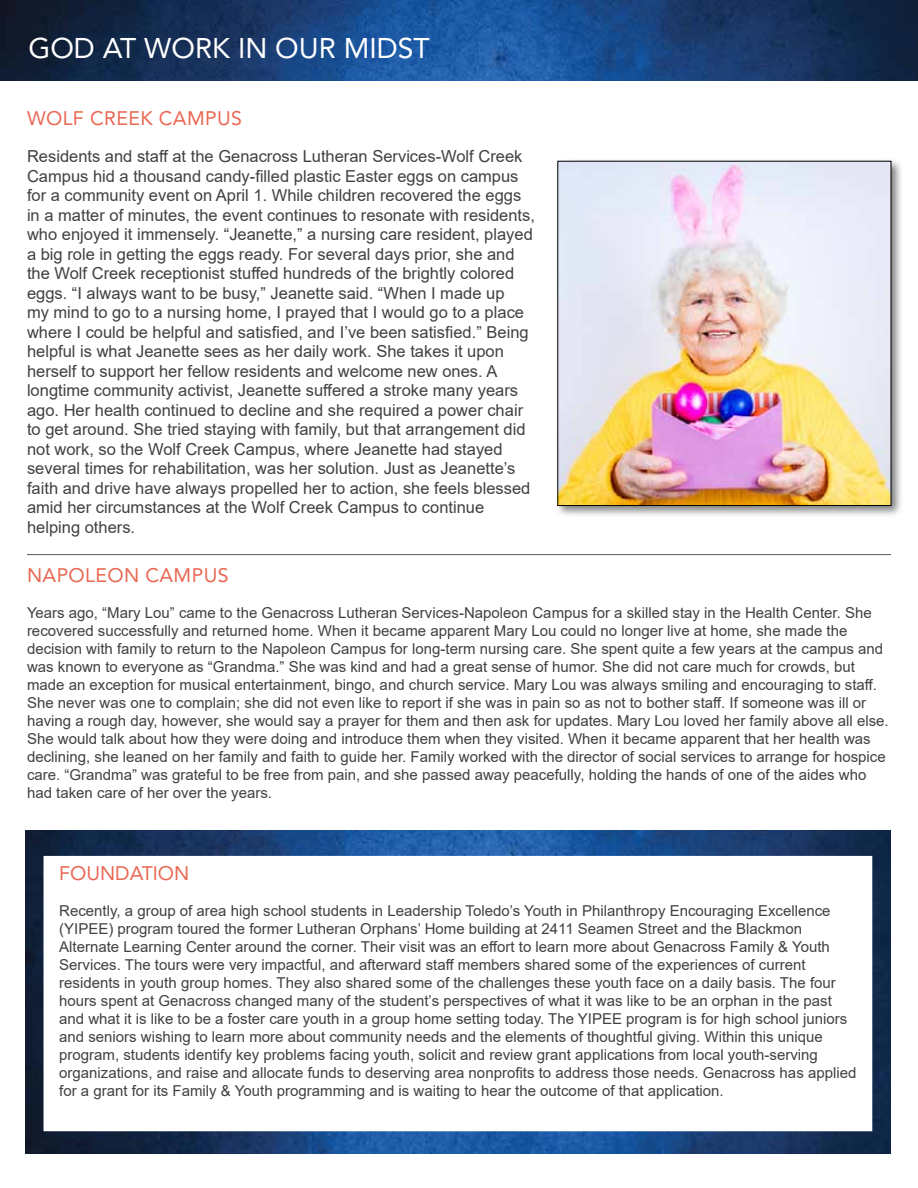
<style>
.page{position:relative;width:918px;height:1188px;background:#fff}
.page>*{position:absolute;margin:0;border:0;box-sizing:border-box;transform-origin:0 0}
.t1{font:28.35px "Avenir LT Std";color:#fff}
.t2{font:19.5px "Avenir LT Std";letter-spacing:.02em;color:#ea6752}
.t3{font:19.5px "Avenir LT Std";color:#ea6752}
.t4{font:16.5px/19.5px "Arial";color:#414042}
.t5{font:15px/18px "Arial";color:#414042}
</style>
<div class="page">
<img style="left:0;top:0;width:918px;height:81px">
<img style="left:26px;top:830px;width:865px;height:324px">
<div style="left:48px;top:860px;width:820px;height:267px;background:#fff"></div>
<div style="left:555px;top:158px;width:348px;height:360px;background:#000;opacity:.5"></div>
<img style="left:560px;top:163px;width:329px;height:341px">
<hr style="left:27px;top:554px;width:864px;height:1px;background:#58595b">
<h1 class="t1" style="left:28px;top:31px;width:403px">GOD AT WORK IN OUR MIDST</h1>
<h2 class="t2" style="left:27px;top:107px;width:217px">WOLF CREEK CAMPUS</h2>
<p class="t4" style="left:27px;top:147px;width:510px">Residents and staff at the Genacross Lutheran Services-Wolf Creek Campus hid a thousand candy-filled plastic Easter eggs on campus for a community event on April 1. While children recovered the eggs in a matter of minutes, the event continues to resonate with residents, who enjoyed it immensely. “Jeanette,” a nursing care resident, played a big role in getting the eggs ready. For several days prior, she and the Wolf Creek receptionist stuffed hundreds of the brightly colored eggs. “I always want to be busy,” Jeanette said. “When I made up<br>my mind to go to a nursing home, I prayed that I would go to a place where I could be helpful and satisfied, and I’ve been satisfied.” Being helpful is what Jeanette sees as her daily work. She takes it upon herself to support her fellow residents and welcome new ones. A longtime community activist, Jeanette suffered a stroke many years ago. Her health continued to decline and she required a power chair to get around. She tried staying with family, but that arrangement did not work, so the Wolf Creek Campus, where Jeanette had stayed several times for rehabilitation, was her solution. Just as Jeanette’s faith and drive have always propelled her to action, she feels blessed amid her circumstances at the Wolf Creek Campus to continue helping others.</p>
<h2 class="t2" style="left:27px;top:564px;width:203px">NAPOLEON CAMPUS</h2>
<p class="t5" style="left:27px;top:604px;width:863px">Years ago, “Mary Lou” came to the Genacross Lutheran Services-Napoleon Campus for a skilled stay in the Health Center. She recovered successfully and returned home. When it became apparent Mary Lou could no longer live at home, she made the decision with family to return to the Napoleon Campus for long-term nursing care. She spent quite a few years at the campus and was known to everyone as “Grandma.” She was kind and had a great sense of humor. She did not care much for crowds, but made an exception for musical entertainment, bingo, and church service. Mary Lou was always smiling and encouraging to staff.<br>She never was one to complain; she did not even like to report if she was in pain so as not to bother staff. If someone was ill or having a rough day, however, she would say a prayer for them and then ask for updates. Mary Lou loved her family above all else.<br>She would talk about how they were doing and introduce them when they visited. When it became apparent that her health was declining, she leaned on her family and faith to guide her. Family worked with the director of social services to arrange for hospice care. “Grandma” was grateful to be free from pain, and she passed away peacefully, holding the hands of one of the aides who had taken care of her over the years.</p>
<h2 class="t3" style="left:59px;top:862px;width:132px">FOUNDATION</h2>
<p class="t5" style="left:59px;top:901px;width:799px">Recently, a group of area high school students in Leadership Toledo’s Youth in Philanthropy Encouraging Excellence (YIPEE) program toured the former Lutheran Orphans’ Home building at 2411 Seamen Street and the Blackmon Alternate Learning Center around the corner. Their visit was an effort to learn more about Genacross Family &amp; Youth Services. The tours were very impactful, and afterward staff members shared some of the experiences of current residents in youth group homes. They also shared some of the challenges these youth face on a daily basis. The four hours spent at Genacross changed many of the student’s perspectives of what it was like to be an orphan in the past and what it is like to be a foster care youth in a group home setting today. The YIPEE program is for high school juniors and seniors wishing to learn more about community needs and the elements of thoughtful giving. Within this unique program, students identify key problems facing youth, solicit and review grant applications from local youth-serving organizations, and raise and allocate funds to deserving area nonprofits to address those needs. Genacross has applied for a grant for its Family &amp; Youth programming and is waiting to hear the outcome of that application.</p>
</div>
